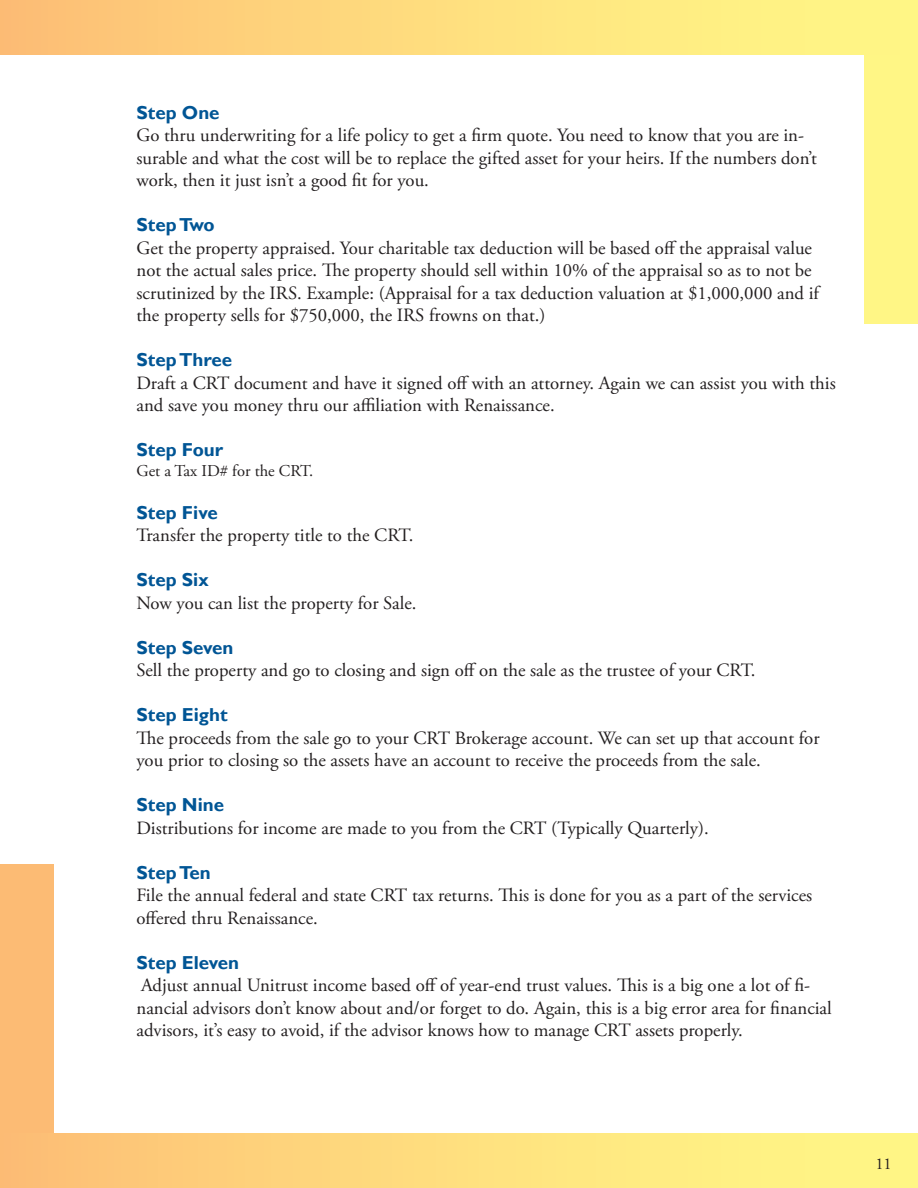
<style>
.page{position:relative;width:918px;height:1188px;background:#fff}
.page>*{position:absolute;margin:0;border:0;box-sizing:border-box;transform-origin:0 0}
.t1{font:18.75px/22.5px "Adobe Garamond Pro";color:#231f20}
.t2{font:700 18.75px "Gill Sans";color:#005595}
.t3{font:16.5px "Adobe Garamond Pro";color:#231f20}
</style>
<div class="page">
<div style="left:865px;top:0;width:53px;height:324px;background:#fff685"></div>
<div style="left:0;top:0;width:918px;height:54px;background:linear-gradient(to right,#fdc076,#fffc87)"></div>
<div style="left:0;top:864px;width:54px;height:324px;background:#fcbb74"></div>
<div style="left:0;top:1134px;width:918px;height:54px;background:linear-gradient(to right,#fdc076,#fffc87)"></div>
<p class="t2" style="left:136px;top:101px;width:85px">Step One</p>
<p class="t1" style="left:136px;top:125px;width:682px">Go thru underwriting for a life policy to get a firm quote. You need to know that you are in&shy;surable and what the cost will be to replace the gifted asset for your heirs. If the numbers don’t work, then it just isn’t a good fit for you.</p>
<p class="t2" style="left:136px;top:214px;width:80px">Step Two</p>
<p class="t1" style="left:136px;top:237px;width:684px">Get the property appraised. Your charitable tax deduction will be based off the appraisal value not the actual sales price. The property should sell within 10% of the appraisal so as to not be scrutinized by the IRS. Example: (Appraisal for a tax deduction valuation at $1,000,000 and if the property sells for $750,000, the IRS frowns on that.)</p>
<p class="t2" style="left:136px;top:349px;width:97px">Step Three</p>
<p class="t1" style="left:136px;top:372px;width:701px">Draft a CRT document and have it signed off with an attorney. Again we can assist you with this and save you money thru our affiliation with Renaissance.</p>
<p class="t2" style="left:136px;top:439px;width:88px">Step Four</p>
<p class="t3" style="left:136px;top:461px;width:178px">Get a Tax ID# for the CRT.</p>
<p class="t2" style="left:136px;top:501px;width:83px">Step Five</p>
<p class="t1" style="left:136px;top:525px;width:278px">Transfer the property title to the CRT.</p>
<p class="t2" style="left:136px;top:568px;width:74px">Step Six</p>
<p class="t1" style="left:136px;top:592px;width:282px">Now you can list the property for Sale.</p>
<p class="t2" style="left:136px;top:636px;width:98px">Step Seven</p>
<p class="t1" style="left:136px;top:660px;width:621px">Sell the property and go to closing and sign off on the sale as the trustee of your CRT.</p>
<p class="t2" style="left:136px;top:703px;width:93px">Step Eight</p>
<p class="t1" style="left:136px;top:727px;width:685px">The proceeds from the sale go to your CRT Brokerage account. We can set up that account for you prior to closing so the assets have an account to receive the proceeds from the sale.</p>
<p class="t2" style="left:136px;top:793px;width:89px">Step Nine</p>
<p class="t1" style="left:136px;top:817px;width:574px">Distributions for income are made to you from the CRT (Typically Quarterly).</p>
<p class="t2" style="left:136px;top:861px;width:76px">Step Ten</p>
<p class="t1" style="left:136px;top:885px;width:677px">File the annual federal and state CRT tax returns. This is done for you as a part of the services offered thru Renaissance.</p>
<p class="t2" style="left:136px;top:951px;width:104px">Step Eleven</p>
<p class="t1" style="left:136px;top:975px;width:697px">Adjust annual Unitrust income based off of year-end trust values. This is a big one a lot of fi&shy;nancial advisors don’t know about and/or forget to do. Again, this is a big error area for financial advisors, it’s easy to avoid, if the advisor knows how to manage CRT assets properly.</p>
<p class="t3" style="left:875px;top:1154px;width:18px">11</p>
</div>
